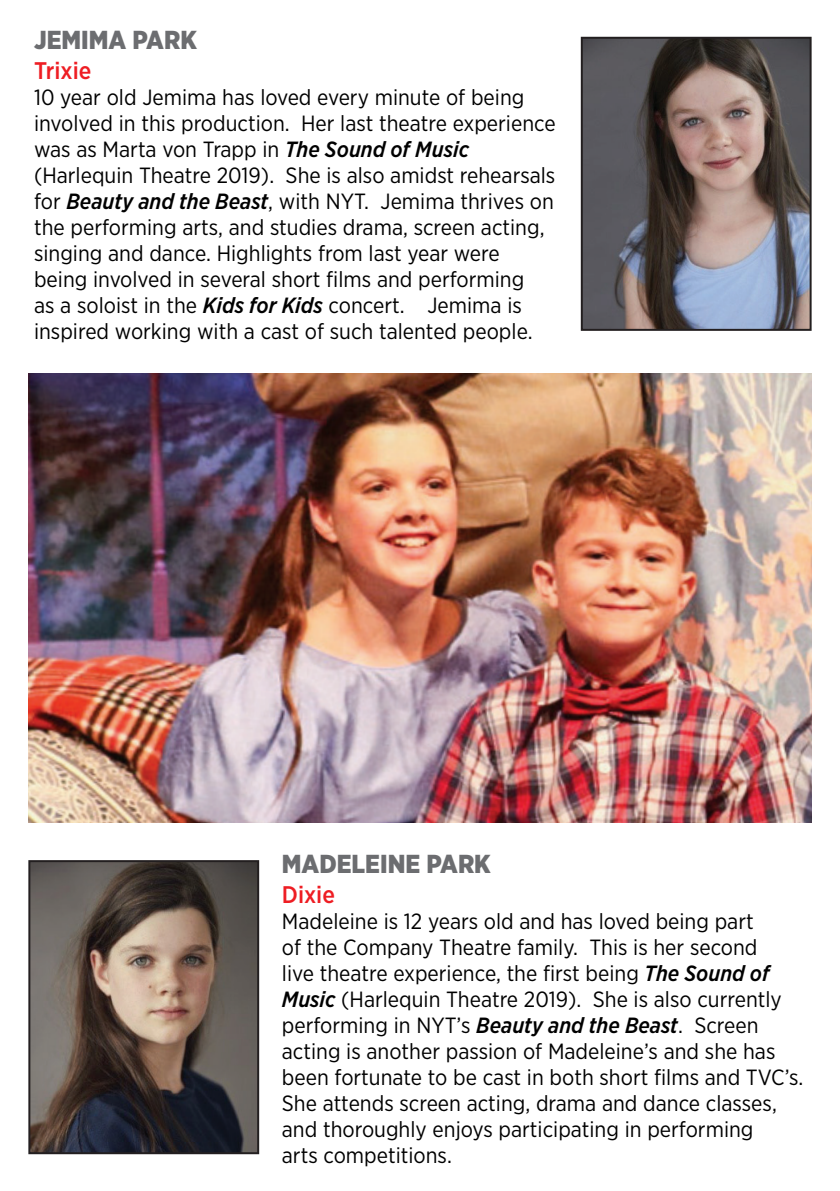
<style>
.page{position:relative;width:840px;height:1191px;background:#fff}
.page>*{position:absolute;margin:0;border:0;box-sizing:border-box;transform-origin:0 0}
.t1{font:900 26px "Gotham Narrow";color:#6c6d70}
.t2{font:500 24px "Gotham Narrow";color:#ee1d23}
.t3{font:22px/26px "Gotham Narrow";color:#000}
.s1{font-weight:500;font-style:italic}
</style>
<div class="page">
<img style="left:31px;top:863px;width:225px;height:288px">
<div style="left:28px;top:860px;width:231px;height:294px;border:2px solid #231f20"></div>
<img style="left:583px;top:40px;width:225px;height:288px">
<div style="left:580px;top:37px;width:231px;height:294px;border:2px solid #231f20"></div>
<img style="left:28px;top:373px;width:783px;height:449px">
<p class="t1" style="left:34px;top:23px;width:164px">JEMIMA PARK</p>
<p class="t2" style="left:34px;top:56px;width:59px">Trixie</p>
<p class="t3" style="left:34px;top:84px;width:523px">10 year old Jemima has loved every minute of being involved in this production. Her last theatre experience was as Marta von Trapp in <span class="s1">The Sound of Music </span>(Harlequin Theatre 2019). She is also amidst rehearsals for <span class="s1">Beauty and the Beast</span>, with NYT. Jemima thrives on the performing arts, and studies drama, screen acting, singing and dance. Highlights from last year were being involved in several short films and performing<br>as a soloist in the <span class="s1">Kids for Kids</span> concert. Jemima is inspired working with a cast of such talented people.</p>
<p class="t1" style="left:282px;top:846px;width:210px">MADELEINE PARK</p>
<p class="t2" style="left:282px;top:879px;width:55px">Dixie</p>
<p class="t3" style="left:282px;top:907px;width:523px">Madeleine is 12 years old and has loved being part<br>of the Company Theatre family. This is her second<br>live theatre experience, the first being <span class="s1">The Sound of Music</span> (Harlequin Theatre 2019). She is also currently performing in NYT’s <span class="s1">Beauty and the Beast</span>. Screen acting is another passion of Madeleine’s and she has been fortunate to be cast in both short films and TVC’s.<br>She attends screen acting, drama and dance classes, and thoroughly enjoys participating in performing<br>arts competitions.</p>
</div>
